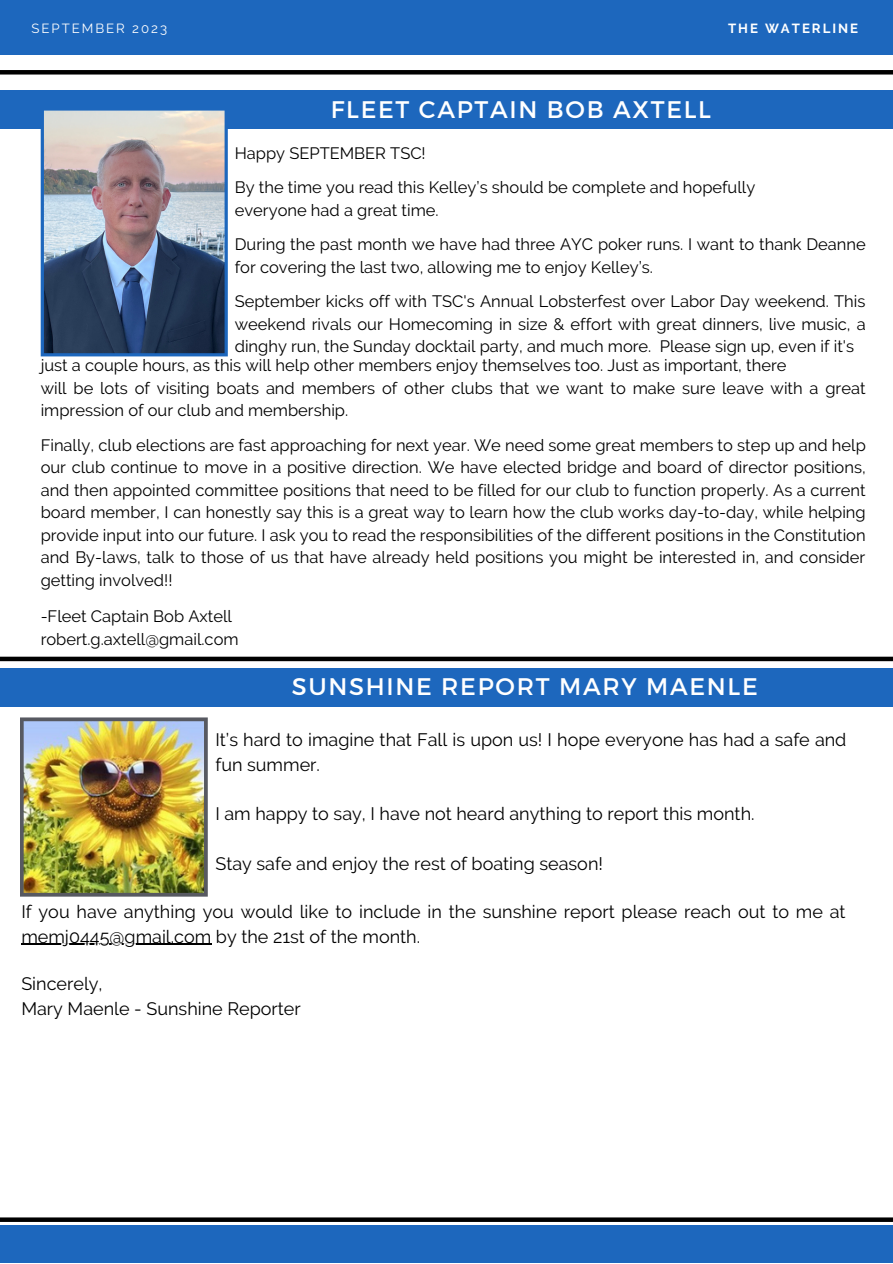
<style>
.page{position:relative;width:893px;height:1264px;background:#fff}
.page>*{position:absolute;margin:0;border:0;box-sizing:border-box;transform-origin:0 0}
.t1{font:24px "Montserrat";letter-spacing:.07em;color:#fff}
.t2{font:18px/24.8px "Raleway";color:#000}
.t3{font:16.5px/22.5px "Raleway";color:#000}
.t4{font:13.2px "Raleway";letter-spacing:.15em;color:#fff}
.t5{font:700 13.2px "Raleway";letter-spacing:.15em;color:#fff}
</style>
<div class="page">
<div style="left:0;top:90px;width:892px;height:38px;background:#1d67bd"></div>
<div style="left:0;top:1225px;width:892px;height:37px;background:#1d67bd"></div>
<div style="left:0;top:70px;width:892px;height:5px;background:#000"></div>
<div style="left:0;top:0;width:892px;height:54px;background:#1d67bd"></div>
<svg style="left:0;top:1217px;width:892px;height:4px;background:#1c1c1c"></svg>
<img style="left:41px;top:110px;width:187px;height:246px">
<div style="left:0;top:656px;width:892px;height:5px;background:#000"></div>
<div style="left:0;top:668px;width:892px;height:38px;background:#1d67bd"></div>
<img style="left:20px;top:717px;width:188px;height:179px">
<hr style="left:21px;top:943px;width:190px;height:1px;background:#000">
<p class="t4" style="left:31px;top:21px;width:137px">SEPTEMBER 2023</p>
<p class="t5" style="left:728px;top:21px;width:132px">THE WATERLINE</p>
<p class="t1" style="left:331px;top:93px;width:382px">FLEET CAPTAIN BOB AXTELL</p>
<p class="t3" style="left:235px;top:142px;width:192px">Happy SEPTEMBER TSC!</p>
<p class="t3" style="left:235px;top:176px;width:522px">By the time you read this Kelley’s should be complete and hopefully</p>
<p class="t3" style="left:235px;top:199px;width:205px">everyone had a great time.</p>
<p class="t3" style="left:235px;top:233px;width:632px">During the past month we have had three AYC poker runs. I want to thank Deanne for covering the last two, allowing me to enjoy Kelley’s.</p>
<p class="t3" style="left:235px;top:290px;width:632px;text-align:justify">September kicks off with TSC's Annual Lobsterfest over Labor Day weekend. This weekend rivals our Homecoming in size &amp; effort with great dinners, live music, a dinghy run, the Sunday docktail party, and much more. Please sign up, even if it's</p>
<p class="t3" style="left:41px;top:354px;width:747px">just a couple hours, as this will help other members enjoy themselves too. Just as important, there</p>
<p class="t3" style="left:41px;top:377px;width:826px">will be lots of visiting boats and members of other clubs that we want to make sure leave with a great impression of our club and membership.</p>
<p class="t3" style="left:41px;top:433px;width:826px;text-align:justify">Finally, club elections are fast approaching for next year. We need some great members to step up and help our club continue to move in a positive direction. We have elected bridge and board of director positions, and then appointed committee positions that need to be filled for our club to function properly. As a current board member, I can honestly say this is a great way to learn how the club works day-to-day, while helping provide input into our future. I ask you to read the responsibilities of the different positions in the Constitution and By-laws, talk to those of us that have already held positions you might be interested in, and consider getting involved!!</p>
<p class="t3" style="left:41px;top:605px;width:193px">-Fleet Captain Bob Axtell</p>
<p class="t3" style="left:41px;top:628px;width:199px">robert.g.axtell@gmail.com</p>
<p class="t1" style="left:292px;top:671px;width:467px">SUNSHINE REPORT MARY MAENLE</p>
<p class="t2" style="left:215px;top:727px;width:632px">It’s hard to imagine that Fall is upon us! I hope everyone has had a safe and fun summer.</p>
<p class="t2" style="left:215px;top:801px;width:540px">I am happy to say, I have not heard anything to report this month.</p>
<p class="t2" style="left:215px;top:850px;width:389px">Stay safe and enjoy the rest of boating season!</p>
<p class="t2" style="left:21px;top:899px;width:825px">If you have anything you would like to include in the sunshine report please reach out to me at memj0445@gmail.com by the 21st of the month.</p>
<p class="t2" style="left:21px;top:971px;width:83px">Sincerely,</p>
<p class="t2" style="left:21px;top:995px;width:281px">Mary Maenle - Sunshine Reporter</p>
</div>
